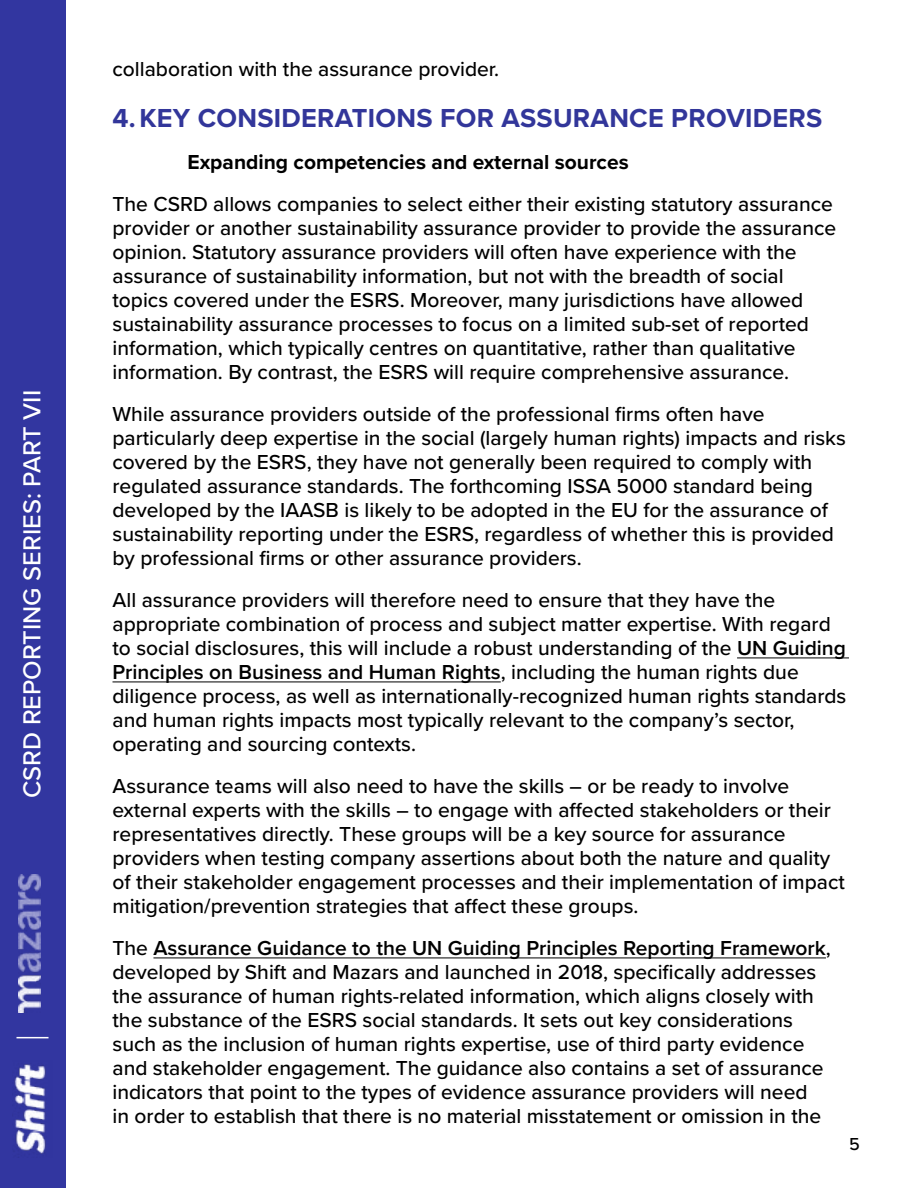
<style>
.page{position:relative;width:918px;height:1188px;background:#fff}
.page>*{position:absolute;margin:0;border:0;box-sizing:border-box;transform-origin:0 0}
.t1{font:700 27px "Proxima Nova";letter-spacing:.01em;color:#32369a}
.t2{font:500 25.5px "Proxima Nova";color:#fff}
.t3{font:500 21px/24px "Proxima Nova";color:#000}
.t4{font:700 21px "Proxima Nova";color:#000}
.t5{font:500 18px "Proxima Nova";color:#000}
.s1{font-weight:600}
</style>
<div class="page">
<div style="left:0;top:0;width:66px;height:1188px;background:#3236a0"></div>
<img style="left:14px;top:1064px;width:32px;height:94px">
<img style="left:18px;top:875px;width:22px;height:137px">
<hr style="left:16px;top:1037px;width:33px;height:1px;background:#fff">
<hr style="left:737px;top:658px;width:112px;height:1px;background:#000">
<hr style="left:112px;top:682px;width:389px;height:1px;background:#000">
<hr style="left:153px;top:958px;width:673px;height:1px;background:#000">
<p class="t2" style="left:13px;top:798px;width:409px;rotate:-90deg">CSRD REPORTING SERIES: PART VII</p>
<p class="t3" style="left:112px;top:56px;width:388px">collaboration with the assurance provider.</p>
<p class="t1" style="left:112px;top:98px;width:711px">4.KEY CONSIDERATIONS FOR ASSURANCE PROVIDERS</p>
<p class="t4" style="left:188px;top:146px;width:443px">Expanding competencies and external sources</p>
<p class="t3" style="left:113px;top:191px;width:725px">The CSRD allows companies to select either their existing statutory assurance provider or another sustainability assurance provider to provide the assurance opinion. Statutory assurance providers will often have experience with the assurance of sustainability information, but not with the breadth of social topics covered under the ESRS. Moreover, many jurisdictions have allowed sustainability assurance processes to focus on a limited sub-set of reported information, which typically centres on quantitative, rather than qualitative information. By contrast, the ESRS will require comprehensive assurance.</p>
<p class="t3" style="left:113px;top:401px;width:735px">While assurance providers outside of the professional firms often have particularly deep expertise in the social (largely human rights) impacts and risks covered by the ESRS, they have not generally been required to comply with regulated assurance standards. The forthcoming ISSA 5000 standard being developed by the IAASB is likely to be adopted in the EU for the assurance of sustainability reporting under the ESRS, regardless of whether this is provided by professional firms or other assurance providers.</p>
<p class="t3" style="left:113px;top:587px;width:735px">All assurance providers will therefore need to ensure that they have the appropriate combination of process and subject matter expertise. With regard to social disclosures, this will include a robust understanding of the <span class="s1">UN Guiding Principles on Business and Human Rights</span>, including the human rights due diligence process, as well as internationally-recognized human rights standards and human rights impacts most typically relevant to the company’s sector, operating and sourcing contexts.</p>
<p class="t3" style="left:113px;top:773px;width:734px">Assurance teams will also need to have the skills – or be ready to involve external experts with the skills – to engage with affected stakeholders or their representatives directly. These groups will be a key source for assurance providers when testing company assertions about both the nature and quality of their stakeholder engagement processes and their implementation of impact mitigation/prevention strategies that affect these groups.</p>
<p class="t3" style="left:113px;top:935px;width:720px">The <span class="s1">Assurance Guidance to the UN Guiding Principles Reporting Framework</span>, developed by Shift and Mazars and launched in 2018, specifically addresses the assurance of human rights-related information, which aligns closely with the substance of the ESRS social standards. It sets out key considerations such as the inclusion of human rights expertise, use of third party evidence and stakeholder engagement. The guidance also contains a set of assurance indicators that point to the types of evidence assurance providers will need<br>in order to establish that there is no material misstatement or omission in the</p>
<p class="t5" style="left:849px;top:1131px;width:12px">5</p>
</div>
